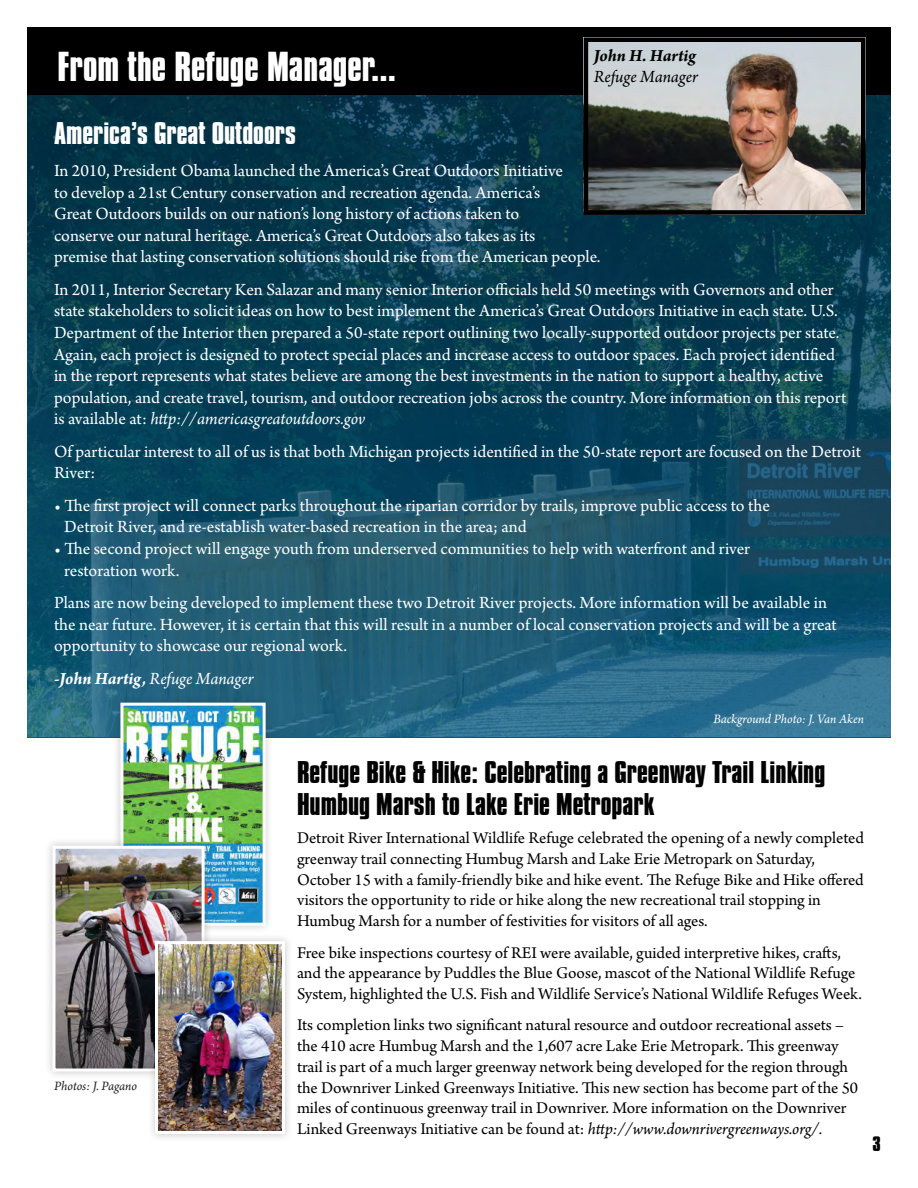
<style>
.page{position:relative;width:918px;height:1188px;background:#fff}
.page>*{position:absolute;margin:0;border:0;box-sizing:border-box;transform-origin:0 0}
.t1{font:700 36px "Compacta BT";color:#fff}
.t2{font:700 27px/32.4px "Compacta BT";color:#000}
.t3{font:700 27px "Compacta BT";color:#fff}
.t4{font:18px/21.6px "Arno Pro";color:#fff}
.t5{font:italic 18px/21.6px "Arno Pro";color:#000}
.t6{font:italic 18px "Arno Pro";color:#fff}
.t7{font:700 18px "Compacta BT";color:#000}
.t8{font:17.25px/20.7px "Arno Pro";color:#000}
.t9{font:italic 13.5px "Arno Pro";letter-spacing:-.005em;color:#fff}
.t10{font:italic 13.5px "Arno Pro";letter-spacing:-.005em;color:#231f20}
.s1{font-weight:700}
.s2{font-style:italic}
</style>
<div class="page">
<img style="left:27px;top:94px;width:864px;height:642px">
<div style="left:27px;top:27px;width:864px;height:67px;background:#000"></div>
<img style="left:589px;top:43px;width:272px;height:167px">
<div style="left:584px;top:38px;width:282px;height:177px;border:4px solid #000"></div>
<div style="left:112px;top:694px;width:169px;height:247px;background:#231f20;opacity:.25"></div>
<img style="left:124px;top:707px;width:138px;height:215px">
<div style="left:120px;top:703px;width:146px;height:223px;border:3px solid #fff"></div>
<div style="left:44px;top:838px;width:175px;height:248px;background:#231f20;opacity:.25"></div>
<img style="left:56px;top:850px;width:145px;height:218px">
<div style="left:52px;top:846px;width:153px;height:226px;border:3px solid #fff"></div>
<div style="left:147px;top:933px;width:153px;height:216px;background:#231f20;opacity:.25"></div>
<img style="left:159px;top:945px;width:122px;height:185px">
<div style="left:155px;top:941px;width:130px;height:193px;border:3px solid #fff"></div>
<p class="t1" style="left:57px;top:45px;width:340px">From the Refuge Manager...</p>
<p class="t5" style="left:594px;top:45px;width:106px"><span class="s1">John H. Hartig<br></span>Refuge Manager</p>
<p class="t3" style="left:54px;top:116px;width:243px">America’s Great Outdoors</p>
<p class="t4" style="left:54px;top:161px;width:548px">In 2010, President Obama launched the America’s Great Outdoors Initiative<br>to develop a 21st Century conservation and recreation agenda. America’s<br>Great Outdoors builds on our nation’s long history of actions taken to<br>conserve our natural heritage. America’s Great Outdoors also takes as its<br>premise that lasting conservation solutions should rise from the American people.</p>
<p class="t4" style="left:54px;top:279px;width:794px">In 2011, Interior Secretary Ken Salazar and many senior Interior officials held 50 meetings with Governors and other state stakeholders to solicit ideas on how to best implement the America’s Great Outdoors Initiative in each state. U.S.<br>Department of the Interior then prepared a 50-state report outlining two locally-supported outdoor projects per state.<br>Again, each project is designed to protect special places and increase access to outdoor spaces. Each project identified in the report represents what states believe are among the best investments in the nation to support a healthy, active population, and create travel, tourism, and outdoor recreation jobs across the country. More information on this report is available at: <span class="s2">http://americasgreatoutdoors.gov</span></p>
<p class="t4" style="left:54px;top:441px;width:808px">Of particular interest to all of us is that both Michigan projects identified in the 50-state report are focused on the Detroit<br>River:</p>
<p class="t4" style="left:64px;top:495px;width:707px;text-indent:-10px">• The first project will connect parks throughout the riparian corridor by trails, improve public access to the<br>Detroit River, and re-establish water-based recreation in the area; and</p>
<p class="t4" style="left:64px;top:539px;width:687px;text-indent:-10px">• The second project will engage youth from underserved communities to help with waterfront and river restoration work.</p>
<p class="t4" style="left:54px;top:593px;width:784px">Plans are now being developed to implement these two Detroit River projects. More information will be available in the near future. However, it is certain that this will result in a number of local conservation projects and will be a great opportunity to showcase our regional work.</p>
<p class="t6" style="left:54px;top:668px;width:201px"><span class="s1">-John Hartig,</span> Refuge Manager</p>
<p class="t9" style="left:713px;top:711px;width:152px">Background Photo: J. Van Aken</p>
<p class="t10" style="left:54px;top:1079px;width:85px">Photos: J. Pagano</p>
<p class="t2" style="left:297px;top:756px;width:530px">Refuge Bike &amp; Hike: Celebrating a Greenway Trail Linking<br>Humbug Marsh to Lake Erie Metropark</p>
<p class="t8" style="left:297px;top:829px;width:568px">Detroit River International Wildlife Refuge celebrated the opening of a newly completed greenway trail connecting Humbug Marsh and Lake Erie Metropark on Saturday, October 15 with a family-friendly bike and hike event. The Refuge Bike and Hike offered visitors the opportunity to ride or hike along the new recreational trail stopping in Humbug Marsh for a number of festivities for visitors of all ages.</p>
<p class="t8" style="left:297px;top:943px;width:567px">Free bike inspections courtesy of REI were available, guided interpretive hikes, crafts, and the appearance by Puddles the Blue Goose, mascot of the National Wildlife Refuge<br>System, highlighted the U.S. Fish and Wildlife Service’s National Wildlife Refuges Week.</p>
<p class="t8" style="left:297px;top:1016px;width:563px">Its completion links two significant natural resource and outdoor recreational assets – the 410 acre Humbug Marsh and the 1,607 acre Lake Erie Metropark. This greenway trail is part of a much larger greenway network being developed for the region through the Downriver Linked Greenways Initiative. This new section has become part of the 50 miles of continuous greenway trail in Downriver. More information on the Downriver Linked Greenways Initiative can be found at: <span class="s2">http://www.downrivergreenways.org/.</span></p>
<p class="t7" style="left:873px;top:1133px;width:10px">3</p>
</div>
